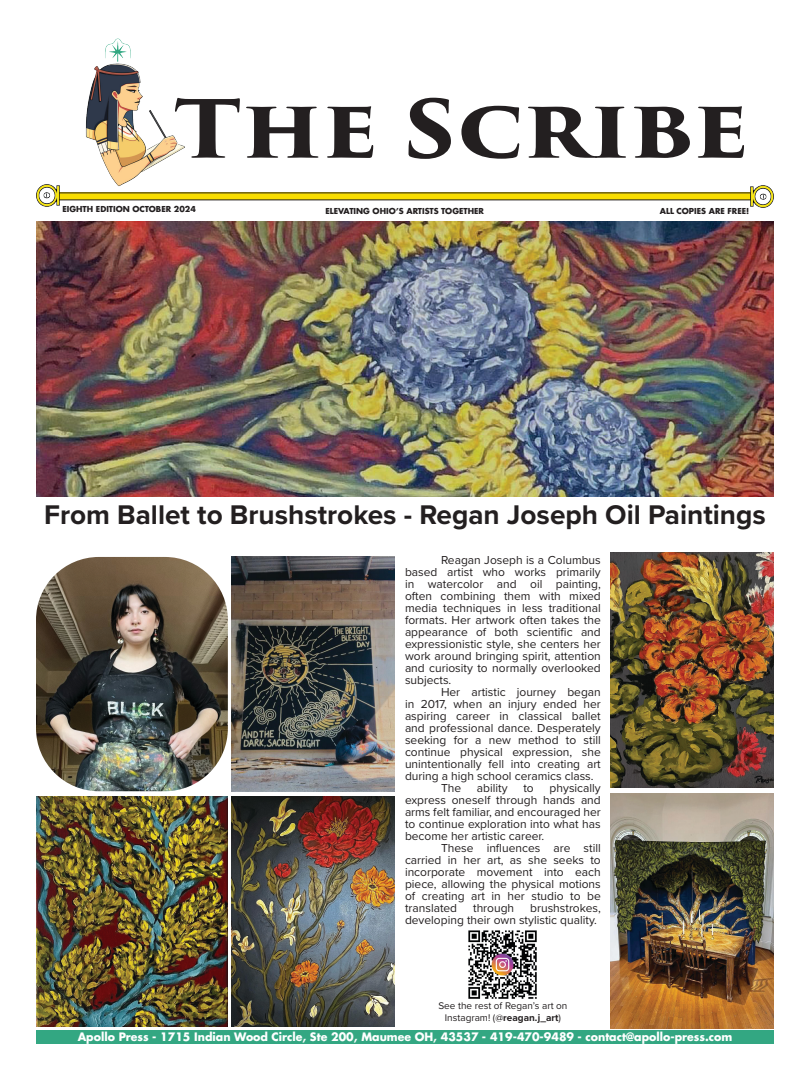
<style>
.page{position:relative;width:810px;height:1080px;background:#fff}
.page>*{position:absolute;margin:0;border:0;box-sizing:border-box;transform-origin:0 0}
.t1{font:700 78px "Trajan Pro 3";letter-spacing:-.005em;color:#231f20;scale:1.16 1}
.t2{font:700 28px "Proxima Nova";color:#231f20}
.t3{font:12px/12px "Proxima Nova";color:#231f20;text-align:justify}
.t4{font:700 11.3px "Futura LT Pro";color:#fff}
.t5{font:10px/12px "Proxima Nova";color:#231f20;text-align:center}
.t6{font:700 8px "Futura LT Pro";color:#231f20}
.s1{font-weight:700}
</style>
<div class="page">
<div style="left:59px;top:193px;width:692px;height:7px;background:#f9dd00"></div>
<img style="left:48px;top:38px;width:137px;height:152px">
<img style="left:751px;top:185px;width:23px;height:22px">
<img style="left:36px;top:185px;width:23px;height:22px">
<div style="left:36px;top:1030px;width:738px;height:14px;background:#33a782"></div>
<img style="left:36px;top:222px;width:738px;height:275px">
<img style="left:36px;top:557px;width:192px;height:234px">
<img style="left:232px;top:556px;width:163px;height:235px">
<img style="left:611px;top:553px;width:163px;height:235px">
<img style="left:36px;top:797px;width:192px;height:230px">
<img style="left:232px;top:797px;width:163px;height:230px">
<img style="left:611px;top:793px;width:163px;height:235px">
<img style="left:468px;top:930px;width:69px;height:69px">
<p class="t1" style="left:174px;top:71px;width:497px">The Scribe</p>
<p class="t6" style="left:62px;top:203px;width:135px">EIGHTH EDITION OCTOBER 2024</p>
<p class="t6" style="left:325px;top:205px;width:160px">ELEVATING OHIO’S ARTISTS TOGETHER</p>
<p class="t6" style="left:660px;top:205px;width:91px">ALL COPIES ARE FREE!</p>
<p class="t2" style="left:44px;top:494px;width:723px">From Ballet to Brushstrokes - Regan Joseph Oil Paintings</p>
<p class="t3" style="left:405px;top:553px;width:197px;text-indent:36px">Reagan Joseph is a Columbus based artist who works primarily in watercolor and oil painting, often combining them with mixed media techniques in less traditional formats. Her artwork often takes the appearance of both scientific and expressionistic style, she centers her work around bringing spirit, attention and curiosity to normally overlooked subjects.</p>
<p class="t3" style="left:405px;top:685px;width:197px;text-indent:36px">Her artistic journey began in 2017, when an injury ended her aspiring career in classical ballet and professional dance. Desperately seeking for a new method to still continue physical expression, she unintentionally fell into creating art during a high school ceramics class.</p>
<p class="t3" style="left:441px;top:781px;width:22px">The</p>
<p class="t3" style="left:477px;top:781px;width:32px">ability</p>
<p class="t3" style="left:523px;top:781px;width:12px">to</p>
<p class="t3" style="left:405px;top:781px;width:197px;text-indent:145px">physically express oneself through hands and arms felt familiar, and encouraged her to continue exploration into what has become her artistic career.</p>
<p class="t3" style="left:405px;top:841px;width:197px;text-indent:36px">These influences are still carried in her art, as she seeks to incorporate movement into each piece, allowing the physical motions of creating art in her studio to be translated</p>
<p class="t3" style="left:405px;top:901px;width:197px;text-indent:125px">brushstrokes, developing their own stylistic quality.</p>
<p class="t3" style="left:473px;top:901px;width:43px">through</p>
<p class="t5" style="left:438px;top:999px;width:131px">See the rest of Regan’s art on<br>Instagram! (@<span class="s1">reagan.j_art</span>)</p>
<p class="t4" style="left:78px;top:1028px;width:656px">Apollo Press - 1715 Indian Wood Circle, Ste 200, Maumee OH, 43537 - 419-470-9489 - contact@apollo-press.com</p>
</div>
